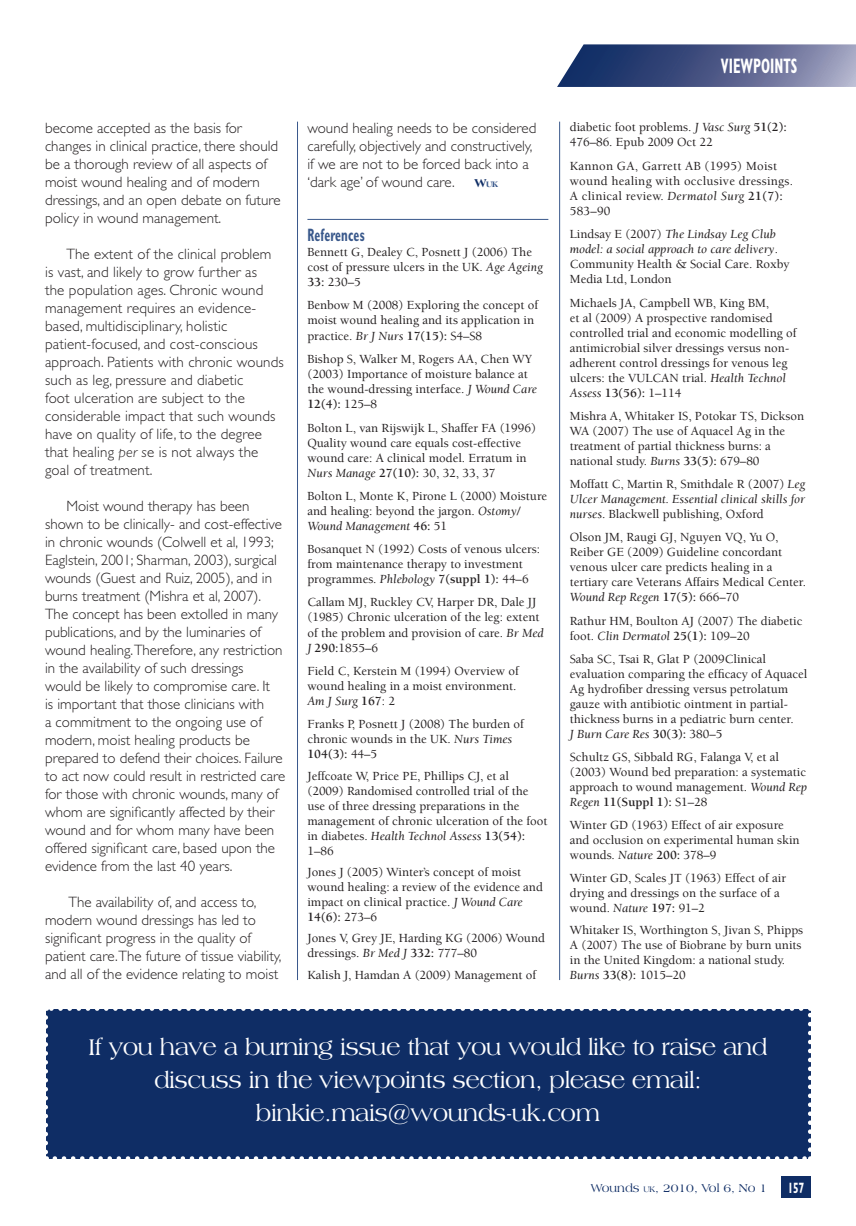
<style>
.page{position:relative;width:856px;height:1226px;background:#fff}
.page>*{position:absolute;margin:0;border:0;box-sizing:border-box;transform-origin:0 0}
.text_quote{font:24px/33px "Americana BT";letter-spacing:-.02em;color:#fff;text-align:center}
.t1{font:700 condensed 21px "Gill Sans";color:#fff;scale:.7 1}
.A-head{font:700 condensed 18px "Gill Sans";letter-spacing:.01em;color:#39588b;scale:.7 1}
.Body_text{font:300 15px/18px "Gill Sans";color:#231f20}
.Bodytext{font:300 15px/18px "Gill Sans";letter-spacing:.01em;color:#231f20}
.t2{font:700 condensed 15px "Gill Sans";color:#fff;scale:.7 1}
.Ref_body_text{font:500 12.75px/15px "Berkeley";color:#231f20}
.Ref_body_text-2{font:500 12.75px/15px "Berkeley";letter-spacing:.02em;color:#231f20}
.t3{font:12px "Americana BT";color:#0f2d65}
.t4{font:800 8.4px "Americana BT";color:#39588b}
.s1{font-style:italic}
.s2{font-weight:400;font-style:italic}
.s3{font-weight:700}
.s4{font-size:12px;color:#0f2d65}
.s5{font-size:8.4px}
</style>
<div class="page">
<div style="left:46px;top:1008px;width:764px;height:150px;background:#0f2d65"></div>
<svg style="left:46px;top:1017px;width:2px;height:141px"></svg>
<svg style="left:55px;top:1156px;width:756px;height:3px"></svg>
<svg style="left:807px;top:1008px;width:4px;height:141px"></svg>
<svg style="left:46px;top:1008px;width:755px;height:2px"></svg>
<svg style="left:557px;top:44px;width:298px;height:43px;background:#596590"></svg>
<div style="left:781px;top:1176px;width:29px;height:21px;background:#0f2d65"></div>
<hr style="left:297px;top:122px;width:1px;height:858px;background:#39588b">
<hr style="left:559px;top:122px;width:1px;height:858px;background:#39588b">
<hr style="left:307px;top:219px;width:241px;height:1px;background:#39588b">
<p class="Body_text" style="left:45px;top:119px;width:237px">become accepted as the basis for changes in clinical practice, there should be a thorough review of all aspects of moist wound healing and of modern dressings, and an open debate on future policy in wound management.</p>
<p class="Bodytext" style="left:45px;top:245px;width:240px;text-indent:21px">The extent of the clinical problem<br>is vast, and likely to grow further as<br>the population ages. Chronic wound management requires an evidence&shy;based, multidisciplinary, holistic patient-focused, and cost-conscious approach. Patients with chronic wounds such as leg, pressure and diabetic<br>foot ulceration are subject to the considerable impact that such wounds have on quality of life, to the degree that healing <span class="s1">per s</span>e is not always the goal of treatment.</p>
<p class="Body_text" style="left:45px;top:497px;width:242px;text-indent:21px">Moist wound therapy has been shown to be clinically- and cost-effective in chronic wounds (Colwell et al, 1993; Eaglstein, 2001; Sharman, 2003), surgical wounds (Guest and Ruiz, 2005), and in burns treatment (Mishra et al, 2007).<br>The concept has been extolled in many publications, and by the luminaries of wound healing.Therefore, any restriction in the availability of such dressings<br>would be likely to compromise care. It<br>is important that those clinicians with<br>a commitment to the ongoing use of modern, moist healing products be prepared to defend their choices. Failure to act now could result in restricted care for those with chronic wounds, many of whom are significantly affected by their wound and for whom many have been offered significant care, based upon the evidence from the last 40 years.</p>
<p class="Body_text" style="left:45px;top:893px;width:238px;text-indent:23px">The availability of, and access to, modern wound dressings has led to significant progress in the quality of patient care.The future of tissue viability, and all of the evidence relating to moist</p>
<p class="Body_text" style="left:307px;top:119px;width:230px">wound healing needs to be considered carefully, objectively and constructively, if we are not to be forced back into a ‘dark age’ of wound care.</p>
<p class="A-head" style="left:307px;top:224px;width:83px">References</p>
<p class="Ref_body_text" style="left:307px;top:245px;width:237px">Bennett G, Dealey C, Posnett J (2006) The cost of pressure ulcers in the UK. <span class="s2">Age Ageing<br></span><span class="s3">33:</span> 230–5</p>
<p class="Ref_body_text" style="left:307px;top:298px;width:232px">Benbow M (2008) Exploring the concept of moist wound healing and its application in practice. <span class="s2">Br J Nurs</span> <span class="s3">17(15):</span> S4–S8</p>
<p class="Ref_body_text" style="left:307px;top:352px;width:231px">Bishop S, Walker M, Rogers AA, Chen WY (2003) Importance of moisture balance at the wound-dressing interface. <span class="s2">J Wound Care </span><span class="s3">12(4):</span> 125–8</p>
<p class="Ref_body_text" style="left:307px;top:420px;width:230px">Bolton L, van Rijswijk L, Shaffer FA (1996)<br>Quality wound care equals cost-effective wound care: A clinical model. Erratum in <span class="s2">Nurs Manage</span> <span class="s3">27(10):</span> 30, 32, 33, 37</p>
<p class="Ref_body_text" style="left:307px;top:488px;width:241px">Bolton L, Monte K, Pirone L (2000) Moisture and healing: beyond the jargon. <span class="s2">Ostomy/<br>Wound Management</span> <span class="s3">46:</span> 51</p>
<p class="Ref_body_text" style="left:307px;top:541px;width:234px">Bosanquet N (1992) Costs of venous ulcers: from maintenance therapy to investment programmes. <span class="s2">Phlebology</span> <span class="s3">7(suppl 1):</span> 44–6</p>
<p class="Ref_body_text" style="left:307px;top:595px;width:238px">Callam MJ, Ruckley CV, Harper DR, Dale JJ (1985) Chronic ulceration of the leg: extent of the problem and provision of care. <span class="s2">Br Med J</span> <span class="s3">290:</span>1855–6</p>
<p class="Ref_body_text" style="left:307px;top:663px;width:213px">Field C, Kerstein M (1994) Overview of wound healing in a moist environment.<br><span class="s2">Am J Surg</span> <span class="s3">167</span>: 2</p>
<p class="Ref_body_text" style="left:307px;top:717px;width:218px">Franks P, Posnett J (2008) The burden of chronic wounds in the UK. <span class="s2">Nurs Times<br></span><span class="s3">104(3):</span> 44–5</p>
<p class="Ref_body_text" style="left:307px;top:768px;width:241px">Jeffcoate W, Price PE, Phillips CJ, et al (2009) Randomised controlled trial of the use of three dressing preparations in the management of chronic ulceration of the foot in diabetes. <span class="s2">Health Technol Assess</span> <span class="s3">13(54):<br></span>1–86</p>
<p class="Ref_body_text" style="left:307px;top:864px;width:237px">Jones J (2005) Winter’s concept of moist wound healing: a review of the evidence and impact on clinical practice. <span class="s2">J Wound Care </span><span class="s3">14(6):</span> 273–6</p>
<p class="Ref_body_text" style="left:307px;top:931px;width:239px">Jones V, Grey JE, Harding KG (2006) Wound dressings. <span class="s2">Br Med J</span> <span class="s3">332:</span> 777–80</p>
<p class="Ref_body_text" style="left:307px;top:967px;width:230px">Kalish J, Hamdan A (2009) Management of</p>
<p class="t4" style="left:474px;top:179px;width:25px"><span class="s4">W</span>uk</p>
<p class="t1" style="left:720px;top:54px;width:111px">VIEWPOINTS</p>
<p class="Ref_body_text" style="left:569px;top:120px;width:219px">diabetic foot problems. <span class="s2">J Vasc Surg</span> <span class="s3">51(2):<br></span>476–86. Epub 2009 Oct 22</p>
<p class="Ref_body_text-2" style="left:569px;top:158px;width:225px">Kannon GA, Garrett AB (1995) Moist wound healing with occlusive dressings.<br>A clinical review. <span class="s2">Dermatol Surg</span> <span class="s3">21(7):<br></span>583–90</p>
<p class="Ref_body_text" style="left:569px;top:227px;width:221px">Lindsay E (2007) <span class="s2">The Lindsay Leg Club model: a social approach to care delivery</span>.<br>Community Health &amp; Social Care. Roxby Media Ltd, London</p>
<p class="Ref_body_text" style="left:569px;top:295px;width:228px">Michaels JA, Campbell WB, King BM,<br>et al (2009) A prospective randomised controlled trial and economic modelling of antimicrobial silver dressings versus non&shy;adherent control dressings for venous leg ulcers: the VULCAN trial. <span class="s2">Health Technol Assess</span> <span class="s3">13(56):</span> 1–114</p>
<p class="Ref_body_text" style="left:569px;top:409px;width:236px">Mishra A, Whitaker IS, Potokar TS, Dickson WA (2007) The use of Aquacel Ag in the treatment of partial thickness burns: a national study. <span class="s2">Burns</span> <span class="s3">33(5):</span> 679–80</p>
<p class="Ref_body_text" style="left:569px;top:477px;width:237px;text-align:justify">Moffatt C, Martin R, Smithdale R (2007) <span class="s2">Leg Ulcer Management. Essential clinical skills for nurses</span>. Blackwell publishing, Oxford</p>
<p class="Ref_body_text" style="left:569px;top:530px;width:238px">Olson JM, Raugi GJ, Nguyen VQ, Yu O, Reiber GE (2009) Guideline concordant venous ulcer care predicts healing in a tertiary care Veterans Affairs Medical Center.<br><span class="s2">Wound Rep Regen</span> <span class="s3">17(5):</span> 666–70</p>
<p class="Ref_body_text" style="left:569px;top:613px;width:234px">Rathur HM, Boulton AJ (2007) The diabetic foot. <span class="s2">Clin Dermatol</span> <span class="s3">25(1):</span> 109–20</p>
<p class="Ref_body_text" style="left:569px;top:651px;width:239px">Saba SC, Tsai R, Glat P (2009Clinical evaluation comparing the efficacy of Aquacel Ag hydrofiber dressing versus petrolatum gauze with antibiotic ointment in partial&shy;thickness burns in a pediatric burn center.<br><span class="s2">J Burn Care Res</span> <span class="s3">30(3):</span> 380–5</p>
<p class="Ref_body_text" style="left:569px;top:749px;width:239px">Schultz GS, Sibbald RG, Falanga V, et al (2003) Wound bed preparation: a systematic approach to wound management. <span class="s2">Wound Rep Regen</span> <span class="s3">11(Suppl 1):</span> S1–28</p>
<p class="Ref_body_text" style="left:569px;top:818px;width:231px">Winter GD (1963) Effect of air exposure and occlusion on experimental human skin wounds. <span class="s2">Nature</span> <span class="s3">200:</span> 378–9</p>
<p class="Ref_body_text" style="left:569px;top:871px;width:218px">Winter GD, Scales JT (1963) Effect of air drying and dressings on the surface of a wound. <span class="s2">Nature</span> <span class="s3">197:</span> 91–2</p>
<p class="Ref_body_text" style="left:569px;top:922px;width:235px">Whitaker IS, Worthington S, Jivan S, Phipps A (2007) The use of Biobrane by burn units in the United Kingdom: a national study.<br><span class="s2">Burns</span> <span class="s3">33(8):</span> 1015–20</p>
<p class="text_quote" style="left:89px;top:1030px;width:680px">If you have a burning issue that you would like to raise and discuss in the viewpoints section, please email: binkie.mais@wounds-uk.com</p>
<p class="t3" style="left:591px;top:1180px;width:178px">Wounds <span class="s5">uk</span>, 2010, Vol 6, No 1</p>
<p class="t2" style="left:787px;top:1178px;width:25px">157</p>
</div>
